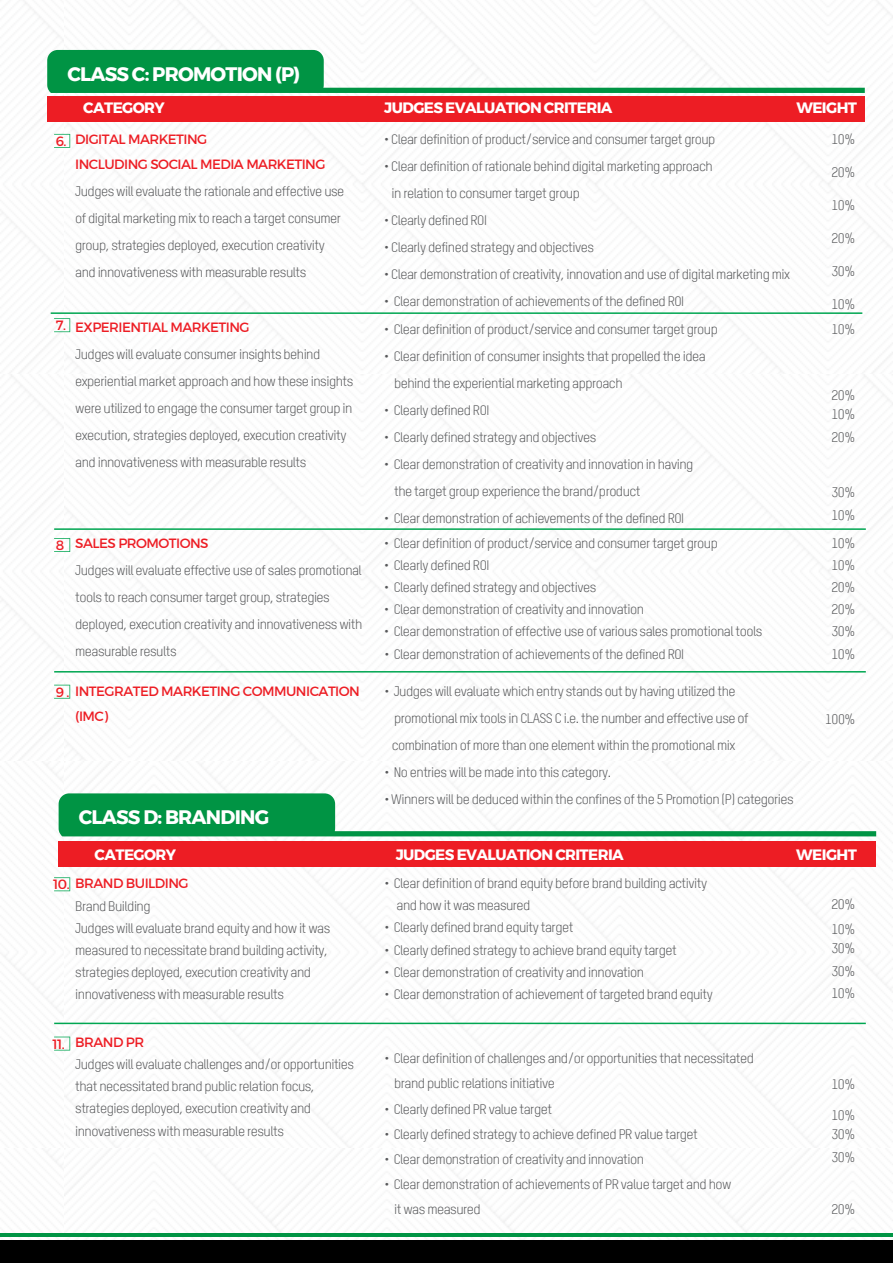
<style>
.page{position:relative;width:893px;height:1263px;background:#fff}
.page>*{position:absolute;margin:0;border:0;box-sizing:border-box;transform-origin:0 0}
.t1{font:700 19.5px "Montserrat";letter-spacing:-.04em;color:#fff}
.t2{font:700 15px "Montserrat";letter-spacing:-.04em;color:#fff}
.t3{font:13.5px/27px "TSTARPROW00";letter-spacing:-.04em;color:#58595b}
.t4{font:13.5px/25.2px "Montserrat";letter-spacing:-.04em;color:#ed1d24}
</style>
<div class="page">
<img style="left:0;top:2px;width:893px;height:1239px">
<div style="left:47px;top:96px;width:818px;height:26px;background:#ed1d24"></div>
<svg style="left:47px;top:50px;width:818px;height:43px"></svg>
<div style="left:59px;top:841px;width:817px;height:26px;background:#ed1d24"></div>
<svg style="left:59px;top:793px;width:817px;height:43px"></svg>
<hr style="left:51px;top:312px;width:811px;height:2px;background:#00a651">
<hr style="left:54px;top:528px;width:812px;height:2px;background:#00a651">
<hr style="left:54px;top:671px;width:812px;height:1px;background:#00a651">
<hr style="left:54px;top:1023px;width:812px;height:1px;background:#00a651">
<svg style="left:54px;top:134px;width:16px;height:14px"></svg>
<svg style="left:54px;top:318px;width:16px;height:14px"></svg>
<svg style="left:54px;top:538px;width:16px;height:14px"></svg>
<svg style="left:54px;top:685px;width:16px;height:14px"></svg>
<svg style="left:54px;top:877px;width:16px;height:14px"></svg>
<svg style="left:54px;top:1037px;width:16px;height:13px"></svg>
<div style="left:0;top:1241px;width:893px;height:22px;background:#000"></div>
<hr style="left:0;top:1233px;width:893px;height:4px;background:#009444">
<h1 class="t1" style="left:68px;top:58px;width:234px">CLASS C: PROMOTION (P)</h1>
<p class="t2" style="left:83px;top:96px;width:83px">CATEGORY</p>
<p class="t2" style="left:384px;top:96px;width:230px">JUDGES EVALUATION CRITERIA</p>
<p class="t2" style="left:796px;top:96px;width:62px">WEIGHT</p>
<p class="t4" style="left:56px;top:129px;width:12px">6.</p>
<p class="t4" style="left:75px;top:126px;width:252px">DIGITAL MARKETING<br>INCLUDING SOCIAL MEDIA MARKETING</p>
<p class="t3" style="left:75px;top:177px;width:271px">Judges will evaluate the rationale and effective use of digital marketing mix to reach a target consumer group, strategies deployed, execution creativity and innovativeness with measurable results</p>
<p class="t3" style="left:384px;top:125px;width:333px">• Clear definition of product/service and consumer target group</p>
<p class="t3" style="left:392px;top:152px;width:323px;text-indent:-7px">• Clear definition of rationale behind digital marketing approach in relation to consumer target group</p>
<p class="t3" style="left:384px;top:206px;width:104px">• Clearly defined ROI</p>
<p class="t3" style="left:384px;top:233px;width:211px">• Clearly defined strategy and objectives</p>
<p class="t3" style="left:384px;top:260px;width:407px">• Clear demonstration of creativity, innovation and use of digital marketing mix</p>
<p class="t3" style="left:384px;top:287px;width:301px">• Clear demonstration of achievements of the defined ROI</p>
<p class="t4" style="left:56px;top:313px;width:12px">7.</p>
<p class="t4" style="left:75px;top:314px;width:176px">EXPERIENTIAL MARKETING</p>
<p class="t3" style="left:75px;top:340px;width:280px">Judges will evaluate consumer insights behind experiential market approach and how these insights were utilized to engage the consumer target group in execution, strategies deployed, execution creativity and innovativeness with measurable results</p>
<p class="t3" style="left:384px;top:315px;width:335px">• Clear definition of product/service and consumer target group</p>
<p class="t3" style="left:394px;top:342px;width:313px;text-indent:-10px">• Clear definition of consumer insights that propelled the idea behind the experiential marketing approach</p>
<p class="t3" style="left:384px;top:396px;width:107px">• Clearly defined ROI</p>
<p class="t3" style="left:384px;top:423px;width:214px">• Clearly defined strategy and objectives</p>
<p class="t3" style="left:394px;top:450px;width:301px;text-indent:-10px">• Clear demonstration of creativity and innovation in having the target group experience the brand/product</p>
<p class="t3" style="left:384px;top:504px;width:301px">• Clear demonstration of achievements of the defined ROI</p>
<p class="t4" style="left:75px;top:531px;width:135px">SALES PROMOTIONS</p>
<p class="t3" style="left:75px;top:556px;width:289px">Judges will evaluate effective use of sales promotional tools to reach consumer target group, strategies deployed, execution creativity and innovativeness with measurable results</p>
<p class="t4" style="left:75px;top:679px;width:286px;text-indent:-19px">9 . INTEGRATED MARKETING COMMUNICATION (IMC)</p>
<p class="t4" style="left:56px;top:533px;width:10px">8</p>
<p class="t3" style="left:384px;top:529px;width:335px">• Clear definition of product/service and consumer target group</p>
<p class="t3" style="left:384px;top:551px;width:107px">• Clearly defined ROI</p>
<p class="t3" style="left:384px;top:573px;width:214px">• Clearly defined strategy and objectives</p>
<p class="t3" style="left:384px;top:595px;width:261px">• Clear demonstration of creativity and innovation</p>
<p class="t3" style="left:384px;top:618px;width:380px">• Clear demonstration of effective use of various sales promotional tools</p>
<p class="t3" style="left:384px;top:640px;width:301px">• Clear demonstration of achievements of the defined ROI</p>
<p class="t3" style="left:392px;top:677px;width:358px;text-indent:-7px">• Judges will evaluate which entry stands out by having utilized the promotional mix tools in CLASS C i.e. the number and effective use of combination of more than one element within the promotional mix</p>
<p class="t3" style="left:384px;top:758px;width:228px">• No entries will be made into this category.</p>
<p class="t3" style="left:384px;top:785px;width:411px">• Winners will be deduced within the confines of the 5 Promotion (P) categories</p>
<p class="t3" style="left:831px;top:125px;width:25px">10%</p>
<p class="t3" style="left:831px;top:158px;width:25px">20%</p>
<p class="t3" style="left:831px;top:191px;width:25px">10%</p>
<p class="t3" style="left:831px;top:224px;width:25px">20%</p>
<p class="t3" style="left:831px;top:257px;width:25px">30%</p>
<p class="t3" style="left:831px;top:291px;width:25px;line-height:25px">10%<br>10%</p>
<p class="t3" style="left:831px;top:385px;width:25px;line-height:19.2px">20%<br>10%</p>
<p class="t3" style="left:831px;top:423px;width:25px">20%</p>
<p class="t3" style="left:831px;top:480px;width:25px;line-height:23.4px">30%<br>10%</p>
<p class="t3" style="left:831px;top:531px;width:25px;line-height:22.2px;text-align:justify">10% 10% 20% 20% 30% 10%</p>
<p class="t3" style="left:825px;top:705px;width:32px">100%</p>
<h1 class="t1" style="left:79px;top:802px;width:192px">CLASS D: BRANDING</h1>
<p class="t2" style="left:95px;top:842px;width:83px">CATEGORY</p>
<p class="t2" style="left:396px;top:842px;width:230px">JUDGES EVALUATION CRITERIA</p>
<p class="t2" style="left:796px;top:842px;width:62px">WEIGHT</p>
<p class="t4" style="left:53px;top:871px;width:137px">10. BRAND BUILDING</p>
<p class="t3" style="left:75px;top:894px;width:257px;line-height:22.2px">Brand Building<br>Judges will evaluate brand equity and how it was measured to necessitate brand building activity, strategies deployed, execution creativity and innovativeness with measurable results</p>
<p class="t4" style="left:75px;top:1029px;width:71px">BRAND PR</p>
<p class="t3" style="left:75px;top:1052px;width:280px;line-height:22.2px">Judges will evaluate challenges and/or opportunities that necessitated brand public relation focus, strategies deployed, execution creativity and innovativeness with measurable results</p>
<p class="t4" style="left:52px;top:1031px;width:14px">11.</p>
<p class="t3" style="left:397px;top:871px;width:312px;line-height:22.2px;text-indent:-12px">• Clear definition of brand equity before brand building activity and how it was measured</p>
<p class="t3" style="left:384px;top:913px;width:191px">• Clearly defined brand equity target</p>
<p class="t3" style="left:384px;top:936px;width:294px">• Clearly defined strategy to achieve brand equity target</p>
<p class="t3" style="left:384px;top:958px;width:261px">• Clear demonstration of creativity and innovation</p>
<p class="t3" style="left:384px;top:980px;width:330px">• Clear demonstration of achievement of targeted brand equity</p>
<p class="t3" style="left:394px;top:1045px;width:361px;line-height:25.2px;text-indent:-10px">• Clear definition of challenges and/or opportunities that necessitated brand public relations initiative</p>
<p class="t3" style="left:384px;top:1095px;width:169px">• Clearly defined PR value target</p>
<p class="t3" style="left:384px;top:1120px;width:315px">• Clearly defined strategy to achieve defined PR value target</p>
<p class="t3" style="left:384px;top:1145px;width:261px">• Clear demonstration of creativity and innovation</p>
<p class="t3" style="left:394px;top:1171px;width:339px;line-height:25.2px;text-indent:-10px">• Clear demonstration of achievements of PR value target and how it was measured</p>
<p class="t3" style="left:831px;top:891px;width:25px;line-height:25.2px">20%<br>10%</p>
<p class="t3" style="left:831px;top:937px;width:25px;line-height:22.2px;text-align:justify">30% 30% 10%</p>
<p class="t3" style="left:831px;top:1070px;width:25px">10%</p>
<p class="t3" style="left:831px;top:1105px;width:25px;line-height:19.2px">10%<br>30%</p>
<p class="t3" style="left:831px;top:1143px;width:25px">30%</p>
<p class="t3" style="left:831px;top:1195px;width:25px">20%</p>
</div>
